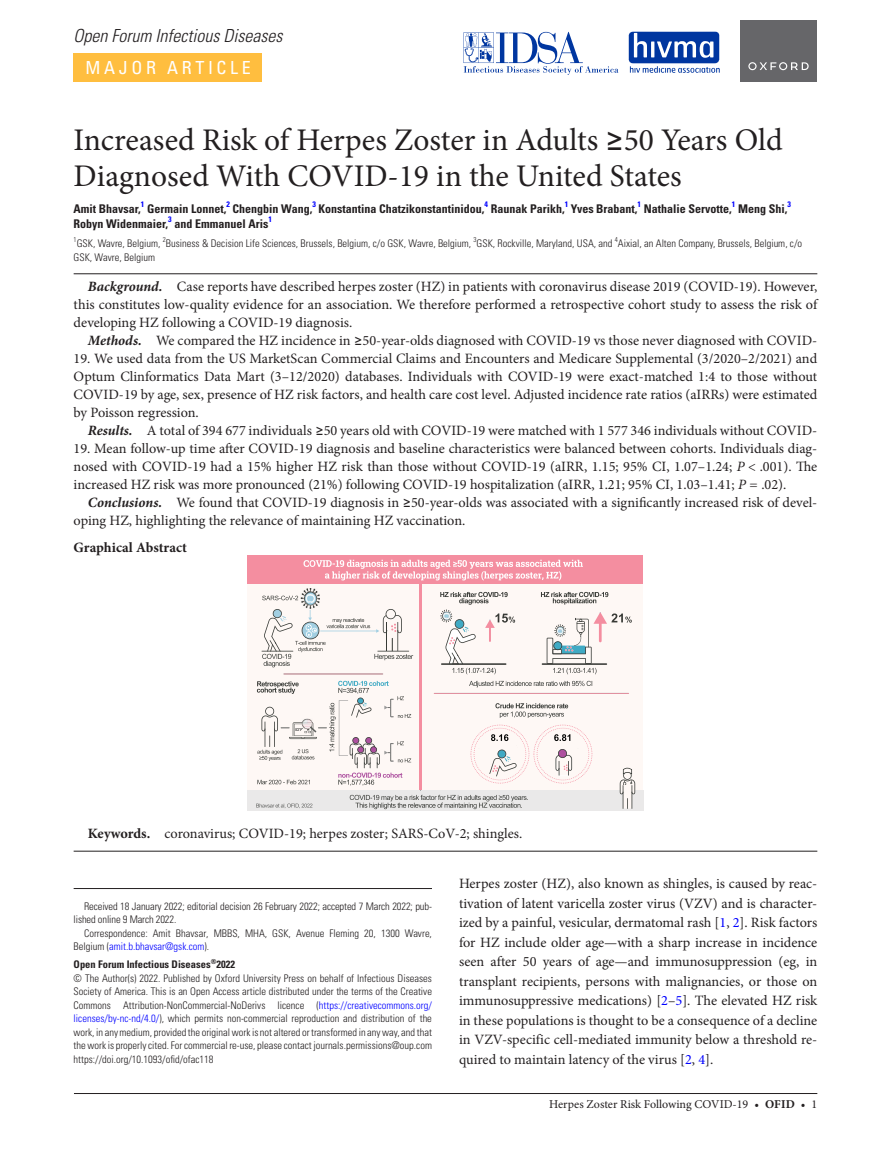
<style>
.page{position:relative;width:891px;height:1174px;background:#fff}
.page>*{position:absolute;margin:0;border:0;box-sizing:border-box;transform-origin:0 0}
.Article_Title{font:31.5px/36px "Minion Pro";color:#231f20}
.t1{font:italic 300 condensed 18px "Univers LT Std";color:#231f20}
.SectionTitle{font:condensed 18px "Univers LT Std";letter-spacing:.2em;color:#fff}
.Abstract{font:14.25px/18px "Minion Pro";color:#231f20;text-align:justify}
.Text{font:14.25px/19.5px "Minion Pro";color:#231f20;text-align:justify}
.Abstract1{font:14.25px/18px "Minion Pro";color:#231f20;text-align:justify}
.Keywords{font:14.25px "Minion Pro";color:#231f20}
.Graphical_Abstract_H{font:700 14.25px "Minion Pro";color:#231f20}
.Authors{font:700 condensed 12px/15px "Univers LT Std";color:#231f20}
.t2{font:12px "Minion Pro";color:#231f20}
.License{font:300 condensed 10.5px/13.5px "Univers LT Std";color:#231f20;text-align:justify}
.Affiliation{font:300 condensed 10.5px "Univers LT Std";color:#231f20}
.History{font:300 condensed 10.5px/13.5px "Univers LT Std";letter-spacing:-.01em;color:#231f20}
.FM_Correspondence{font:300 condensed 10.5px/13.5px "Univers LT Std";color:#231f20}
.DOI{font:300 condensed 10.5px "Univers LT Std";color:#231f20}
.Copyright_Head{font:700 condensed 10.5px "Univers LT Std";color:#231f20}
.Affiliation-2{font:300 condensed 6.9px "Univers LT Std";color:#231f20}
.Copyright_Head-2{font:700 condensed 6.9px "Univers LT Std";color:#231f20}
.s1{font-family:"Arial MT Std"}
.s2{font-weight:700;font-style:italic}
.s3{font-style:italic}
.s4{font-weight:700}
.s5{color:#00f}
</style>
<div class="page">
<hr style="left:74px;top:1093px;width:743px;height:1px;background:#231f20">
<svg style="left:463px;top:32px;width:155px;height:43px"></svg>
<svg style="left:629px;top:32px;width:91px;height:41px"></svg>
<div style="left:740px;top:20px;width:77px;height:62px;background:#666669"></div>
<svg style="left:748px;top:62px;width:61px;height:8px"></svg>
<div style="left:74px;top:53px;width:188px;height:29px;background:#ffbe3f"></div>
<hr style="left:74px;top:888px;width:358px;height:1px;background:#231f20">
<hr style="left:74px;top:273px;width:743px;height:1px;background:#231f20">
<hr style="left:74px;top:851px;width:743px;height:1px;background:#231f20">
<div style="left:248px;top:559px;width:395px;height:234px;background:#fef8f5"></div>
<div style="left:248px;top:791px;width:396px;height:20px;background:#eae9e9"></div>
<hr style="left:419px;top:555px;width:3px;height:235px;background:#f48ea0">
<svg style="left:262px;top:596px;width:36px;height:4px"></svg>
<div style="left:248px;top:555px;width:395px;height:28px;background:#f48ea0"></div>
<svg style="left:350px;top:794px;width:178px;height:15px"></svg>
<hr style="left:434px;top:693px;width:195px;height:1px;background:#f48ea0">
<svg style="left:469px;top:681px;width:123px;height:6px"></svg>
<svg style="left:304px;top:560px;width:279px;height:21px"></svg>
<svg style="left:495px;top:703px;width:73px;height:15px"></svg>
<svg style="left:471px;top:725px;width:121px;height:58px"></svg>
<svg style="left:262px;top:609px;width:151px;height:58px"></svg>
<hr style="left:283px;top:674px;width:100px;height:1px;background:#989898">
<svg style="left:620px;top:767px;width:15px;height:42px"></svg>
<svg style="left:256px;top:804px;width:56px;height:4px"></svg>
<img style="left:301px;top:588px;width:19px;height:21px">
<svg style="left:440px;top:592px;width:192px;height:82px"></svg>
<svg style="left:257px;top:681px;width:154px;height:105px"></svg>
<p class="t1" style="left:74px;top:25px;width:210px">Open Forum Infectious Diseases</p>
<p class="SectionTitle" style="left:86px;top:56px;width:167px">MAJOR ARTICLE</p>
<p class="Article_Title" style="left:74px;top:122px;width:711px">Increased Risk of Herpes Zoster in Adults <span class="s1">≥</span>50 Years Old<br>Diagnosed With COVID-19 in the United States</p>
<p class="Authors" style="left:74px;top:201px;width:719px">Amit Bhavsar,<sup>1</sup> Germain Lonnet,<sup>2</sup> Chengbin Wang,<sup>3</sup> Konstantina Chatzikonstantinidou,<sup>4</sup> Raunak Parikh,<sup>1</sup> Yves Brabant,<sup>1</sup> Nathalie Servotte,<sup>1</sup> Meng Shi,<sup>3<br></sup>Robyn Widenmaier,<sup>3</sup> and Emmanuel Aris<sup>1</sup></p>
<p class="Affiliation-2" style="left:74px;top:236px;width:5px">1</p>
<p class="Affiliation" style="left:77px;top:237px;width:85px">GSK, Wavre, Belgium,</p>
<p class="Affiliation-2" style="left:163px;top:236px;width:5px">2</p>
<p class="Affiliation" style="left:166px;top:237px;width:307px">Business &amp; Decision Life Sciences, Brussels, Belgium, c/o GSK, Wavre, Belgium,</p>
<p class="Affiliation-2" style="left:474px;top:236px;width:5px">3</p>
<p class="Affiliation" style="left:477px;top:237px;width:137px">GSK, Rockville, Maryland, USA, and</p>
<p class="Affiliation-2" style="left:615px;top:236px;width:5px">4</p>
<p class="Affiliation" style="left:618px;top:237px;width:186px">Aixial, an Alten Company, Brussels, Belgium, c/o</p>
<p class="Affiliation" style="left:74px;top:251px;width:83px">GSK, Wavre, Belgium</p>
<p class="Abstract1" style="left:74px;top:278px;width:745px;text-indent:14px"><span class="s2">Background.</span> Case reports have described herpes zoster (HZ) in patients with coronavirus disease 2019 (COVID-19). However, this constitutes low-quality evidence for an association. We therefore performed a retrospective cohort study to assess the risk of developing HZ following a COVID-19 diagnosis.</p>
<p class="Abstract" style="left:88px;top:332px;width:731px"><span class="s2">Methods.</span> We compared the HZ incidence in <span class="s1">≥</span>50-year-olds diagnosed with COVID-19 vs those never diagnosed with COVID-</p>
<p class="Abstract" style="left:74px;top:350px;width:745px">19. We used data from the US MarketScan Commercial Claims and Encounters and Medicare Supplemental (3/2020–2/2021) and Optum Clinformatics Data Mart (3–12/2020) databases. Individuals with COVID-19 were exact-matched 1:4 to those without COVID-19 by age, sex, presence of HZ risk factors, and health care cost level. Adjusted incidence rate ratios (aIRRs) were estimated by Poisson regression.</p>
<p class="Abstract" style="left:88px;top:422px;width:731px"><span class="s2">Results.</span> A total of 394 677 individuals <span class="s1">≥</span>50 years old with COVID-19 were matched with 1 577 346 individuals without COVID-</p>
<p class="Abstract" style="left:74px;top:440px;width:745px">19. Mean follow-up time after COVID-19 diagnosis and baseline characteristics were balanced between cohorts. Individuals diag&shy;nosed with COVID-19 had a 15% higher HZ risk than those without COVID-19 (aIRR, 1.15; 95% CI, 1.07–1.24; <span class="s3">P</span> &lt; .001). The increased HZ risk was more pronounced (21%) following COVID-19 hospitalization (aIRR, 1.21; 95% CI, 1.03–1.41; <span class="s3">P</span> = .02).</p>
<p class="Abstract" style="left:74px;top:494px;width:745px;text-indent:14px"><span class="s2">Conclusions.</span> We found that COVID-19 diagnosis in <span class="s1">≥</span>50-year-olds was associated with a significantly increased risk of devel&shy;oping HZ, highlighting the relevance of maintaining HZ vaccination.</p>
<p class="Graphical_Abstract_H" style="left:74px;top:538px;width:115px">Graphical Abstract</p>
<p class="Keywords" style="left:88px;top:824px;width:436px"><span class="s4">Keywords.</span> coronavirus; COVID-19; herpes zoster; SARS-CoV-2; shingles.</p>
<p class="Text" style="left:459px;top:874px;width:360px">Herpes zoster (HZ), also known as shingles, is caused by reac&shy;tivation of latent varicella zoster virus (VZV) and is character&shy;ized by a painful, vesicular, dermatomal rash [<span class="s5">1</span>, <span class="s5">2</span>]. Risk factors for HZ include older age—with a sharp increase in incidence seen after 50 years of age—and immunosuppression (eg, in transplant recipients, persons with malignancies, or those on immunosuppressive medications) [<span class="s5">2</span>–<span class="s5">5</span>]. The elevated HZ risk in these populations is thought to be a consequence of a decline in VZV-specific cell-mediated immunity below a threshold re&shy;quired to maintain latency of the virus [<span class="s5">2</span>, <span class="s5">4</span>].</p>
<p class="History" style="left:74px;top:899px;width:360px;text-indent:10px">Received 18 January 2022; editorial decision 26 February 2022; accepted 7 March 2022; pub&shy;lished online 9 March 2022.</p>
<p class="FM_Correspondence" style="left:74px;top:926px;width:360px;text-indent:10px">Correspondence: Amit Bhavsar, MBBS, MHA, GSK, Avenue Fleming 20, 1300 Wavre,<br>Belgium (<span class="s5">amit.b.bhavsar@gsk.com</span>).</p>
<p class="Copyright_Head" style="left:74px;top:958px;width:139px">Open Forum Infectious Diseases</p>
<p class="Copyright_Head-2" style="left:211px;top:957px;width:7px">®</p>
<p class="Copyright_Head" style="left:216px;top:958px;width:20px">2022</p>
<p class="License" style="left:74px;top:971px;width:360px">© The Author(s) 2022. Published by Oxford University Press on behalf of Infectious Diseases Society of America. This is an Open Access article distributed under the terms of the Creative Commons Attribution-NonCommercial-NoDerivs licence (<span class="s5">https://creativecommons.org/ licenses/by-nc-nd/4.0/</span>), which permits non-commercial reproduction and distribution of the work, in any medium, provided the original work is not altered or transformed in any way, and that the work is properly cited. For commercial re-use, please contact journals.permissions@oup.com</p>
<p class="DOI" style="left:74px;top:1053px;width:141px">https://doi.org/10.1093/ofid/ofac118</p>
<p class="t2" style="left:549px;top:1096px;width:270px">Herpes Zoster Risk Following COVID-19 • <span class="s4">OFID</span> • 1</p>
</div>
